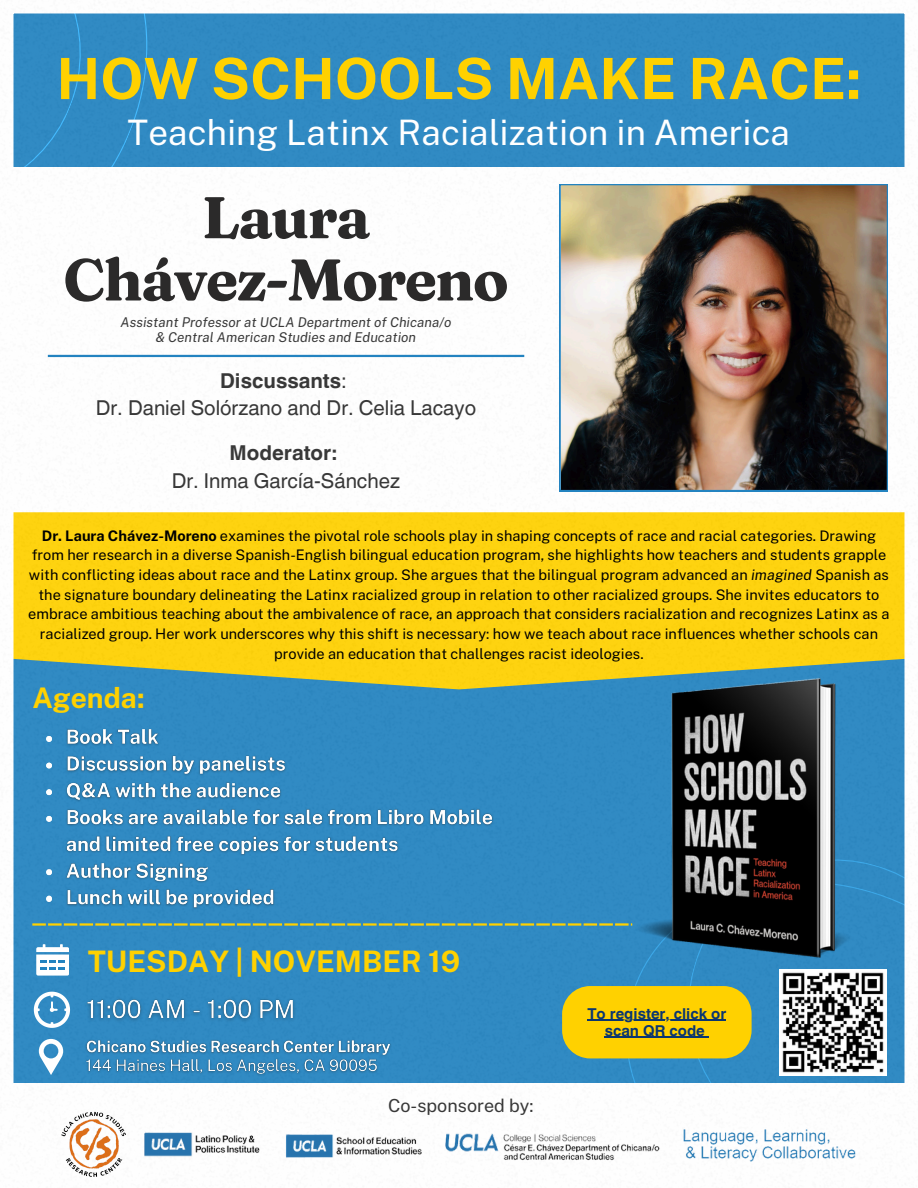
<style>
.page{position:relative;width:918px;height:1188px;background:#fff}
.page>*{position:absolute;margin:0;border:0;box-sizing:border-box;transform-origin:0 0}
.t1{font:700 58.65px "Fraunces 9 pt";letter-spacing:-.025em;color:#2b2a2a}
.t2{font:700 56.85px "Public Sans";color:#ffd100}
.t3{font:35.1px "Public Sans";color:#fff}
.t4{font:700 29.55px "Public Sans";color:#ffd100}
.t5{font:700 28.35px "Public Sans";color:#ffd100}
.t6{font:20.55px "Helvetica World";color:#383838}
.t7{font:700 20.55px "Helvetica World";color:#383838}
.t8{font:18px "Public Sans";color:#383838}
.t9{font:700 15px/16.8px "Helvetica World";color:#0b3670;text-align:center}
.t10{font:14.55px/19.6px "Public Sans";color:#000;text-align:center}
.t11{font:italic 13.5px/14.5px "Public Sans";color:#383838;text-align:center}
.s1{font-weight:400}
.s2{font-weight:700}
.s3{font-style:italic}
</style>
<div class="page">
<img style="left:13px;top:13px;width:892px;height:1070px">
<img style="left:285px;top:1134px;width:137px;height:24px">
<img style="left:445px;top:1133px;width:215px;height:28px">
<img style="left:61px;top:1111px;width:65px;height:66px">
<img style="left:683px;top:1129px;width:143px;height:7px">
<img style="left:683px;top:1136px;width:173px;height:26px">
<img style="left:144px;top:1132px;width:116px;height:25px">
<img style="left:560px;top:184px;width:328px;height:307px">
<hr style="left:48px;top:355px;width:476px;height:2px;background:#2383c0">
<img style="left:611px;top:675px;width:277px;height:284px">
<svg style="left:36px;top:944px;width:33px;height:32px"></svg>
<img style="left:80px;top:992px;width:221px;height:36px">
<svg style="left:34px;top:992px;width:36px;height:36px"></svg>
<img style="left:82px;top:1061px;width:300px;height:19px">
<img style="left:81px;top:1034px;width:316px;height:27px">
<svg style="left:39px;top:1039px;width:24px;height:36px"></svg>
<div style="left:562px;top:986px;width:190px;height:72px;background:#ffd100;border-radius:28px"></div>
<hr style="left:587px;top:1020px;width:139px;height:1px;background:#0b3670">
<hr style="left:605px;top:1037px;width:100px;height:1px;background:#0b3670">
<img style="left:779px;top:969px;width:107px;height:107px">
<hr style="left:32px;top:923px;width:14px;height:3px;background:#ffd100">
<hr style="left:48px;top:923px;width:14px;height:3px;background:#ffd100">
<svg style="left:64px;top:923px;width:29px;height:3px"></svg>
<hr style="left:95px;top:923px;width:14px;height:3px;background:#ffd100">
<hr style="left:111px;top:923px;width:14px;height:3px;background:#ffd100">
<svg style="left:127px;top:923px;width:29px;height:3px"></svg>
<hr style="left:158px;top:923px;width:14px;height:3px;background:#ffd100">
<hr style="left:174px;top:923px;width:14px;height:3px;background:#ffd100">
<svg style="left:190px;top:923px;width:29px;height:3px"></svg>
<hr style="left:221px;top:923px;width:14px;height:3px;background:#ffd100">
<hr style="left:237px;top:923px;width:14px;height:3px;background:#ffd100">
<svg style="left:253px;top:923px;width:29px;height:3px"></svg>
<hr style="left:284px;top:923px;width:14px;height:3px;background:#ffd100">
<hr style="left:300px;top:923px;width:14px;height:3px;background:#ffd100">
<svg style="left:316px;top:923px;width:29px;height:3px"></svg>
<hr style="left:347px;top:923px;width:14px;height:3px;background:#ffd100">
<hr style="left:363px;top:923px;width:14px;height:3px;background:#ffd100">
<svg style="left:379px;top:923px;width:29px;height:3px"></svg>
<hr style="left:410px;top:923px;width:14px;height:3px;background:#ffd100">
<hr style="left:426px;top:923px;width:14px;height:3px;background:#ffd100">
<svg style="left:442px;top:923px;width:29px;height:3px"></svg>
<hr style="left:473px;top:923px;width:14px;height:3px;background:#ffd100">
<hr style="left:489px;top:923px;width:14px;height:3px;background:#ffd100">
<svg style="left:505px;top:923px;width:29px;height:3px"></svg>
<hr style="left:536px;top:923px;width:14px;height:3px;background:#ffd100">
<hr style="left:552px;top:923px;width:14px;height:3px;background:#ffd100">
<svg style="left:568px;top:923px;width:29px;height:3px"></svg>
<hr style="left:599px;top:923px;width:14px;height:3px;background:#ffd100">
<hr style="left:615px;top:923px;width:14px;height:3px;background:#ffd100">
<img style="left:41px;top:725px;width:456px;height:187px">
<p class="t2" style="left:56px;top:45px;width:807px">HOW SCHOOLS MAKE RACE:</p>
<p class="t3" style="left:128px;top:111px;width:664px">Teaching Latinx Racialization in America</p>
<p class="t1" style="left:202px;top:181px;width:170px">Laura</p>
<p class="t1" style="left:63px;top:243px;width:447px">Chávez-Moreno</p>
<h4 class="t11" style="left:121px;top:315px;width:332px">Assistant Professor at UCLA Department of Chicana/o &amp; Central American Studies and Education</h4>
<p class="t7" style="left:220px;top:363px;width:128px">Discussants<span class="s1">:</span></p>
<p class="t6" style="left:96px;top:396px;width:382px">Dr. Daniel Solórzano and Dr. Celia Lacayo</p>
<p class="t7" style="left:230px;top:436px;width:109px">Moderator:</p>
<p class="t6" style="left:172px;top:469px;width:230px">Dr. Inma García-Sánchez</p>
<p class="t10" style="left:28px;top:526px;width:863px"><span class="s2">Dr. Laura Chávez-Moreno</span> examines the pivotal role schools play in shaping concepts of race and racial categories. Drawing from her research in a diverse Spanish-English bilingual education program, she highlights how teachers and students grapple with conflicting ideas about race and the Latinx group. She argues that the bilingual program advanced an <span class="s3">imagined</span> Spanish as the signature boundary delineating the Latinx racialized group in relation to other racialized groups. She invites educators to embrace ambitious teaching about the ambivalence of race, an approach that considers racialization and recognizes Latinx as a racialized group. Her work underscores why this shift is necessary: how we teach about race influences whether schools can provide an education that challenges racist ideologies.</p>
<p class="t5" style="left:32px;top:681px;width:114px">Agenda:</p>
<p class="t4" style="left:88px;top:944px;width:374px">TUESDAY | NOVEMBER 19</p>
<p class="t8" style="left:388px;top:1095px;width:147px">Co-sponsored by:</p>
<p class="t9" style="left:587px;top:1003px;width:140px">To register, click or scan QR code</p>
</div>
